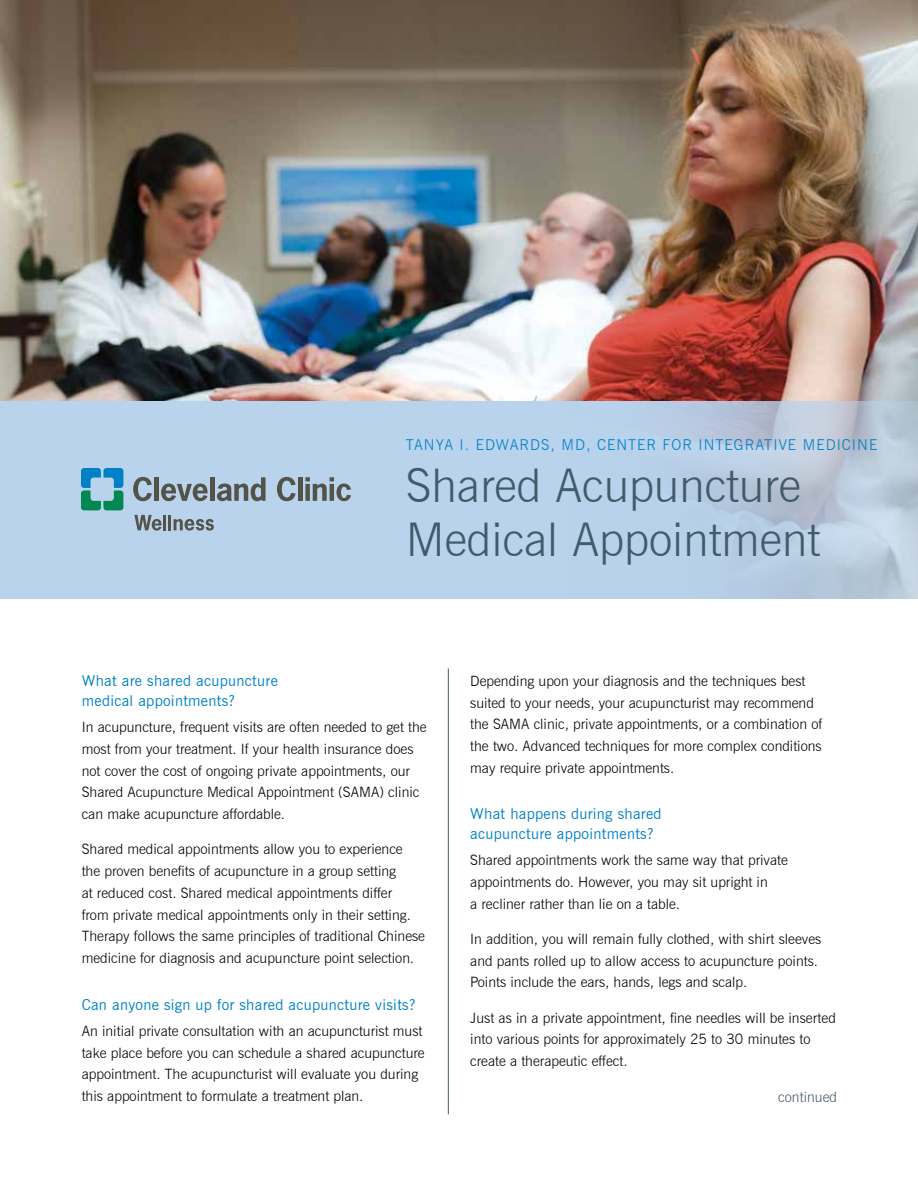
<style>
.page{position:relative;width:918px;height:1188px;background:#fff}
.page>*{position:absolute;margin:0;border:0;box-sizing:border-box;transform-origin:0 0}
.t1{font:300 46.5px/54px "News Gothic BT";color:#425a69}
.t2{font:15px/19.5px "News Gothic BT";letter-spacing:.02em;color:#0081c6}
.t3{font:300 15px "News Gothic BT";letter-spacing:.07em;color:#0081c6}
.t4{font:300 14.25px/21.8px "News Gothic BT";color:#000}
.t5{font:300 14.25px "News Gothic BT";color:#425a69}
</style>
<div class="page">
<img style="left:0;top:0;width:918px;height:401px">
<svg style="left:0;top:401px;width:918px;height:197px;fill:#b9d3ed"></svg>
<hr style="left:448px;top:669px;width:1px;height:445px;background:#425a69">
<svg style="left:133px;top:477px;width:19px;height:24px"></svg>
<div style="left:154px;top:477px;width:5px;height:24px;background:#54534a"></div>
<svg style="left:161px;top:484px;width:47px;height:17px"></svg>
<div style="left:210px;top:477px;width:5px;height:24px;background:#54534a"></div>
<svg style="left:217px;top:477px;width:49px;height:24px"></svg>
<svg style="left:277px;top:477px;width:19px;height:24px"></svg>
<div style="left:298px;top:477px;width:5px;height:24px;background:#54534a"></div>
<svg style="left:305px;top:477px;width:46px;height:24px"></svg>
<svg style="left:81px;top:468px;width:42px;height:42px"></svg>
<svg style="left:134px;top:515px;width:28px;height:16px"></svg>
<hr style="left:163px;top:515px;width:3px;height:15px;background:#54534a">
<svg style="left:169px;top:515px;width:45px;height:16px"></svg>
<p class="t3" style="left:406px;top:435px;width:473px">TANYA I. EDWARDS, MD, CENTER FOR INTEGRATIVE MEDICINE</p>
<h1 class="t1" style="left:406px;top:458px;width:416px">Shared Acupuncture<br>Medical Appointment</h1>
<p class="t2" style="left:82px;top:671px;width:198px">What are shared acupuncture medical appointments?</p>
<p class="t4" style="left:82px;top:716px;width:346px">In acupuncture, frequent visits are often needed to get the most from your treatment. If your health insurance does not cover the cost of ongoing private appointments, our Shared Acupuncture Medical Appointment (SAMA) clinic can make acupuncture affordable.</p>
<p class="t4" style="left:82px;top:838px;width:345px">Shared medical appointments allow you to experience<br>the proven benefits of acupuncture in a group setting<br>at reduced cost. Shared medical appointments differ<br>from private medical appointments only in their setting.<br>Therapy follows the same principles of traditional Chinese medicine for diagnosis and acupuncture point selection.</p>
<p class="t2" style="left:82px;top:994px;width:335px">Can anyone sign up for shared acupuncture visits?</p>
<p class="t4" style="left:82px;top:1020px;width:345px">An initial private consultation with an acupuncturist must take place before you can schedule a shared acupuncture appointment. The acupuncturist will evaluate you during this appointment to formulate a treatment plan.</p>
<p class="t4" style="left:470px;top:670px;width:354px">Depending upon your diagnosis and the techniques best suited to your needs, your acupuncturist may recommend the SAMA clinic, private appointments, or a combination of the two. Advanced techniques for more complex conditions may require private appointments.</p>
<p class="t2" style="left:470px;top:804px;width:193px">What happens during shared acupuncture appointments?</p>
<p class="t4" style="left:470px;top:849px;width:319px">Shared appointments work the same way that private appointments do. However, you may sit upright in<br>a recliner rather than lie on a table.</p>
<p class="t4" style="left:470px;top:928px;width:353px">In addition, you will remain fully clothed, with shirt sleeves and pants rolled up to allow access to acupuncture points.<br>Points include the ears, hands, legs and scalp.</p>
<p class="t4" style="left:470px;top:1007px;width:367px">Just as in a private appointment, fine needles will be inserted into various points for approximately 25 to 30 minutes to create a therapeutic effect.</p>
<p class="t5" style="left:778px;top:1088px;width:60px">continued</p>
</div>
